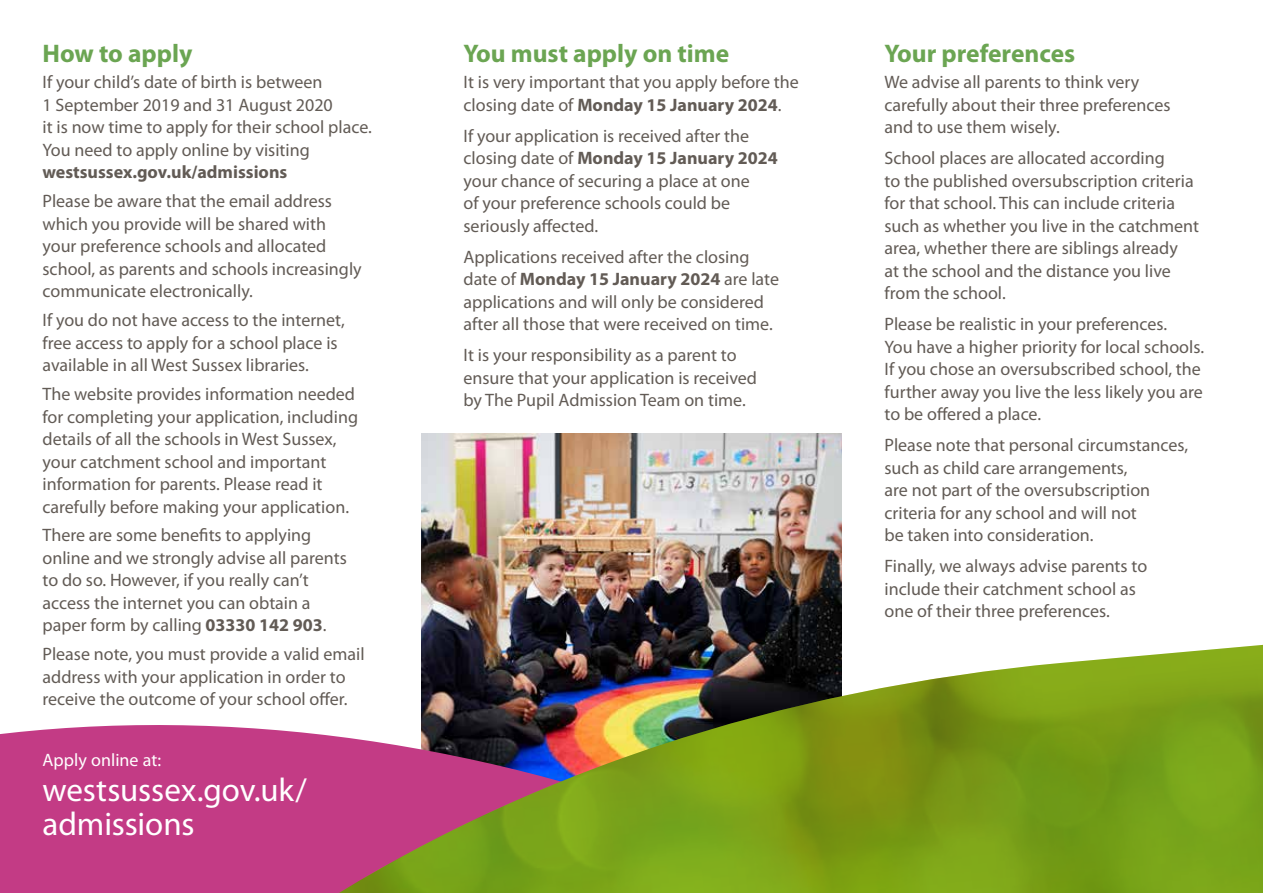
<style>
.page{position:relative;width:1263px;height:893px;background:#fff}
.page>*{position:absolute;margin:0;border:0;box-sizing:border-box;transform-origin:0 0}
.t1{font:33px/34.5px "Myriad Pro";letter-spacing:-.005em;color:#fff}
.t2{font:700 25.5px "Myriad Pro";color:#6ba552}
.t3{font:18px/22.5px "Myriad Pro";color:#625b55}
.t4{font:700 18px "Myriad Pro";color:#625b55}
.t5{font:18px "Myriad Pro";color:#fff}
.s1{font-weight:700}
</style>
<div class="page">
<img style="left:421px;top:434px;width:421px;height:184px">
<svg style="left:0;top:618px;width:1263px;height:275px;fill:#c33b85"></svg>
<img style="left:339px;top:645px;width:924px;height:248px">
<h2 class="t2" style="left:43px;top:36px;width:151px">How to apply</h2>
<p class="t3" style="left:43px;top:71px;width:331px">If your child’s date of birth is between<br>1 September 2019 and 31 August 2020<br>it is now time to apply for their school place.<br>You need to apply online by visiting</p>
<p class="t4" style="left:43px;top:161px;width:246px">westsussex.gov.uk/admissions</p>
<p class="t3" style="left:43px;top:190px;width:321px">Please be aware that the email address which you provide will be shared with your preference schools and allocated school, as parents and schools increasingly communicate electronically.</p>
<p class="t3" style="left:43px;top:309px;width:304px">If you do not have access to the internet, free access to apply for a school place is available in all West Sussex libraries.</p>
<p class="t3" style="left:43px;top:382px;width:317px">The website provides information needed for completing your application, including details of all the schools in West Sussex, your catchment school and important information for parents. Please read it carefully before making your application.</p>
<p class="t3" style="left:43px;top:524px;width:306px">There are some benefits to applying online and we strongly advise all parents to do so. However, if you really can’t access the internet you can obtain a paper form by calling <span class="s1">03330 142 903</span>.</p>
<p class="t3" style="left:43px;top:643px;width:324px">Please note, you must provide a valid email address with your application in order to receive the outcome of your school offer.</p>
<p class="t5" style="left:43px;top:749px;width:120px">Apply online at:</p>
<h1 class="t1" style="left:43px;top:772px;width:266px">westsussex.gov.uk/ admissions</h1>
<h2 class="t2" style="left:463px;top:36px;width:267px">You must apply on time</h2>
<p class="t3" style="left:463px;top:71px;width:337px">It is very important that you apply before the closing date of <span class="s1">Monday 15 January 2024</span>.</p>
<p class="t3" style="left:463px;top:124px;width:316px">If your application is received after the closing date of <span class="s1">Monday 15 January 2024 </span>your chance of securing a place at one<br>of your preference schools could be seriously affected.</p>
<p class="t3" style="left:463px;top:245px;width:317px">Applications received after the closing date of <span class="s1">Monday 15 January 2024</span> are late applications and will only be considered after all those that were received on time.</p>
<p class="t3" style="left:463px;top:344px;width:295px">It is your responsibility as a parent to ensure that your application is received by The Pupil Admission Team on time.</p>
<h2 class="t2" style="left:884px;top:36px;width:192px">Your preferences</h2>
<p class="t3" style="left:884px;top:71px;width:288px">We advise all parents to think very carefully about their three preferences and to use them wisely.</p>
<p class="t3" style="left:884px;top:147px;width:316px">School places are allocated according<br>to the published oversubscription criteria for that school. This can include criteria such as whether you live in the catchment area, whether there are siblings already<br>at the school and the distance you live from the school.</p>
<p class="t3" style="left:884px;top:313px;width:321px">Please be realistic in your preferences.<br>You have a higher priority for local schools.<br>If you chose an oversubscribed school, the further away you live the less likely you are to be offered a place.</p>
<p class="t3" style="left:884px;top:434px;width:305px">Please note that personal circumstances, such as child care arrangements,<br>are not part of the oversubscription criteria for any school and will not<br>be taken into consideration.</p>
<p class="t3" style="left:884px;top:555px;width:264px">Finally, we always advise parents to include their catchment school as one of their three preferences.</p>
</div>
